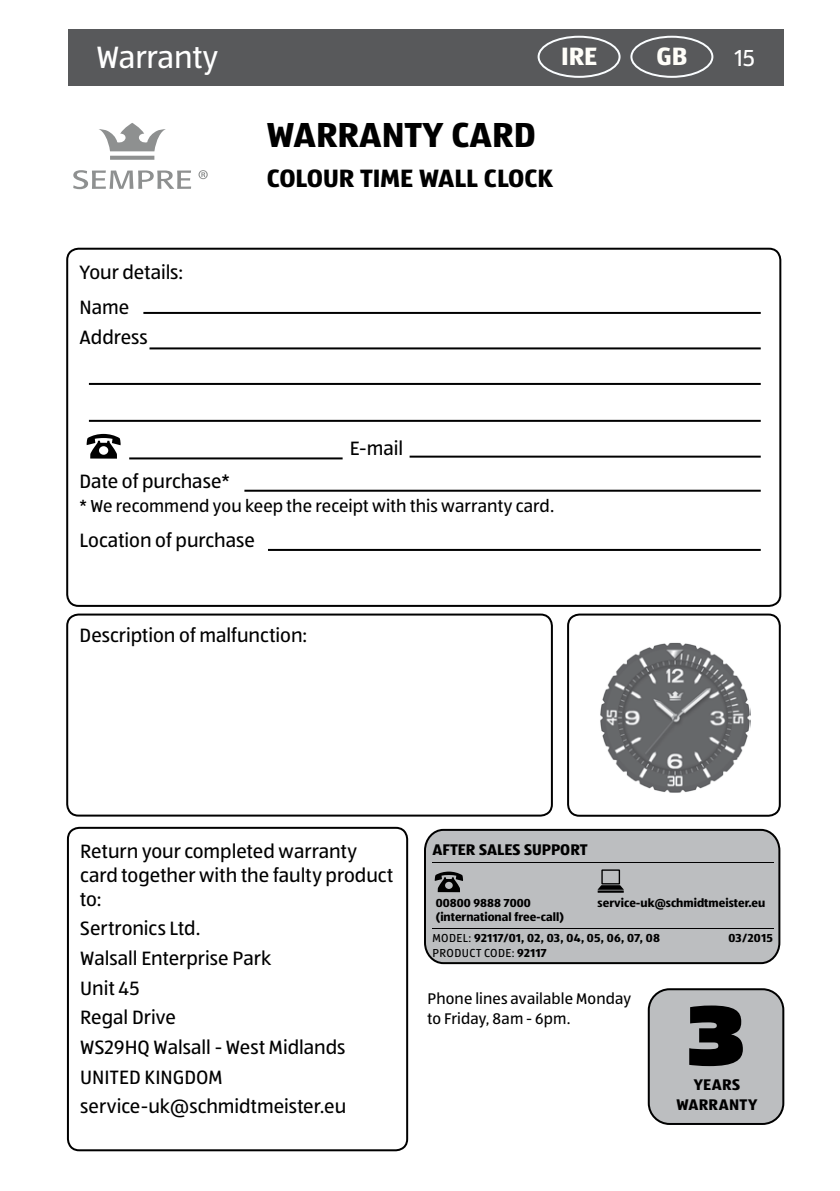
<style>
.page{position:relative;width:840px;height:1191px;background:#fff}
.page>*{position:absolute;margin:0;border:0;box-sizing:border-box;transform-origin:0 0}
.t1{font:700 36px "ALDISUEDOT";color:#000}
.t2{font:32px "ALDISUEDOT";color:#fff}
.t3{font:700 26px "ALDISUEDOT";letter-spacing:-.015em;color:#000}
.t4{font:700 26px "ALDISUEDOT";color:#fffef9}
.t5{font:24px "ALDISUEDOT";color:#fff}
.t6{font:20px/29.6px "ALDISUEDOT";color:#000}
.t7{font:18px "ALDISUEDOT";color:#000}
.t8{font:16px/19.2px "ALDISUEDOT";letter-spacing:.005em;color:#000}
.t9{font:700 16px "ALDISUEDOT";color:#000}
.t10{font:700 12px/14px "ALDISUEDOT";letter-spacing:.005em;color:#000}
.t11{font:700 12px "ALDISUEDOT";letter-spacing:.03em;color:#000}
.t12{font:12px "ALDISUEDOT";color:#000}
.s1{font-weight:400}
</style>
<div class="page">
<div style="left:68px;top:29px;width:714px;height:56px;background:#58595b"></div>
<div style="left:537px;top:36px;width:83px;height:42px;border:2px solid #fafdff;border-radius:50%"></div>
<div style="left:630px;top:36px;width:83px;height:42px;border:2px solid #fafdff;border-radius:50%"></div>
<svg style="left:73px;top:123px;width:118px;height:66px"></svg>
<svg style="left:198px;top:170px;width:10px;height:9px"></svg>
<div style="left:66px;top:613px;width:486px;height:203px;border:2px solid #000;border-radius:11px"></div>
<div style="left:67px;top:827px;width:341px;height:324px;border:2px solid #000;border-radius:11px"></div>
<img style="left:600px;top:642px;width:149px;height:151px">
<div style="left:566px;top:613px;width:214px;height:203px;border:2px solid #000;border-radius:11px"></div>
<div style="left:66px;top:248px;width:714px;height:359px;border:2px solid #000;border-radius:11px"></div>
<hr style="left:143px;top:312px;width:617px;height:2px;background:#000">
<hr style="left:149px;top:347px;width:611px;height:2px;background:#000">
<hr style="left:89px;top:383px;width:671px;height:2px;background:#000">
<hr style="left:89px;top:420px;width:671px;height:2px;background:#000">
<hr style="left:409px;top:455px;width:351px;height:2px;background:#000">
<hr style="left:244px;top:490px;width:516px;height:2px;background:#000">
<hr style="left:268px;top:549px;width:492px;height:2px;background:#000">
<svg style="left:86px;top:434px;width:35px;height:24px"></svg>
<div style="left:648px;top:989px;width:134px;height:135px;background:#bcbec0;border-radius:21px"></div>
<div style="left:647px;top:988px;width:136px;height:137px;border:2px solid #000;border-radius:21px"></div>
<svg style="left:689px;top:1005px;width:53px;height:61px"></svg>
<div style="left:425px;top:830px;width:354px;height:133px;background:#bcbec0;border-radius:19px"></div>
<div style="left:424px;top:829px;width:356px;height:135px;border:2px solid #000;border-radius:19px"></div>
<hr style="left:431px;top:862px;width:342px;height:1px;background:#000">
<hr style="left:431px;top:927px;width:342px;height:1px;background:#000">
<svg style="left:434px;top:871px;width:29px;height:21px"></svg>
<svg style="left:597px;top:869px;width:26px;height:23px"></svg>
<hr style="left:129px;top:457px;width:213px;height:2px;background:#000">
<h2 class="t2" style="left:96px;top:36px;width:123px">Warranty</h2>
<h3 class="t4" style="left:560px;top:39px;width:38px">IRE</h3>
<h3 class="t4" style="left:656px;top:39px;width:32px">GB</h3>
<p class="t5" style="left:734px;top:43px;width:22px">15</p>
<h1 class="t1" style="left:267px;top:110px;width:49px">WARRANT</h1>
<h1 class="t1" style="left:422px;top:110px;width:70px">Y CARD</h1>
<p class="t6" style="left:79px;top:253px;width:105px;line-height:35.4px">Your details:<br>Name</p>
<p class="t6" style="left:79px;top:321px;width:70px">Address</p>
<h3 class="t3" style="left:267px;top:160px;width:57px">COLOUR</h3>
<h3 class="t3" style="left:360px;top:160px;width:194px">TIME WALL CLOCK</h3>
<p class="t6" style="left:349px;top:433px;width:55px">E-mail</p>
<p class="t6" style="left:79px;top:465px;width:152px">Date of purchase*</p>
<p class="t7" style="left:79px;top:494px;width:476px">* We recommend you keep the receipt with this warranty card.</p>
<p class="t6" style="left:79px;top:525px;width:177px">Location of purchase</p>
<p class="t6" style="left:79px;top:620px;width:229px">Description of malfunction:</p>
<p class="t6" style="left:80px;top:838px;width:314px;line-height:24px">Return your completed warranty card together with the faulty product to:</p>
<p class="t6" style="left:80px;top:913px;width:267px">Sertronics Ltd.<br>Walsall Enterprise Park<br>Unit 45<br>Regal Drive<br>WS29HQ Walsall - West Midlands<br>UNITED KINGDOM service-uk@schmidtmeister.eu</p>
<p class="t9" style="left:432px;top:839px;width:10px">AFTER</p>
<p class="t9" style="left:479px;top:839px;width:55px">SALES SUPPORT</p>
<p class="t10" style="left:435px;top:896px;width:129px">00800 9888 7000 (INTERNATIONAL FREE-CALL)</p>
<p class="t10" style="left:597px;top:896px;width:169px">SERVICE-UK@SCHMIDTMEISTER.EU</p>
<p class="t12" style="left:432px;top:930px;width:17px">Model</p>
<p class="t11" style="left:468px;top:930px;width:193px"><span class="s1">:</span> 92117/01, 02, 03, 04, 05, 06, 07, 08</p>
<p class="t12" style="left:432px;top:945px;width:15px">Product</p>
<p class="t12" style="left:483px;top:945px;width:8px">code</p>
<p class="t10" style="left:511px;top:945px;width:36px"><span class="s1">:</span> 92117</p>
<p class="t8" style="left:427px;top:989px;width:205px">Phone lines available Monday to Friday, 8am - 6pm.</p>
<p class="t10" style="left:728px;top:930px;width:46px">03/2015</p>
<p class="t9" style="left:693px;top:1074px;width:11px">YEARS</p>
<p class="t9" style="left:676px;top:1093px;width:12px">WARRANT</p>
<p class="t9" style="left:747px;top:1093px;width:11px">Y</p>
</div>
